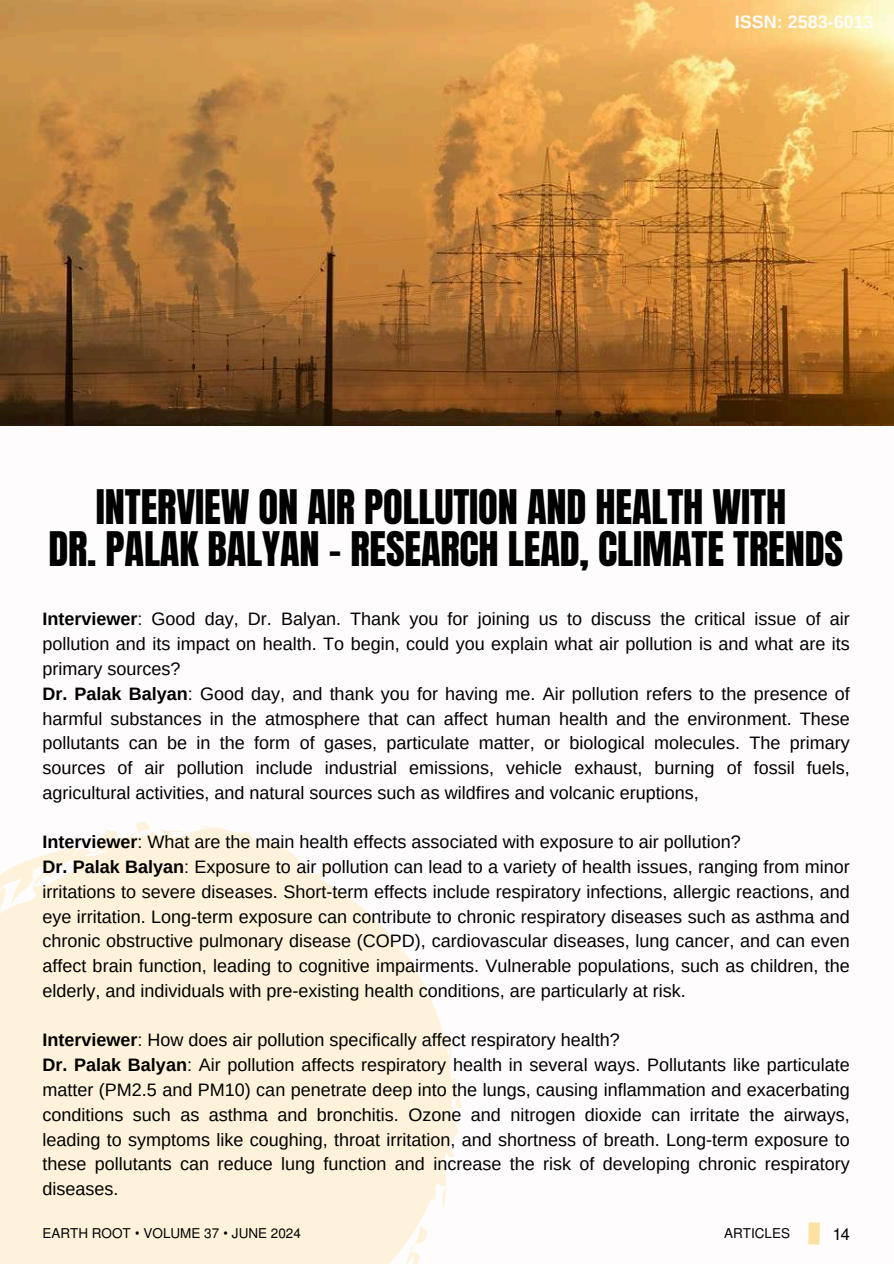
<style>
.page{position:relative;width:894px;height:1264px;background:#fff}
.page>*{position:absolute;margin:0;border:0;box-sizing:border-box;transform-origin:0 0}
.t1{font:40.5px/41.7px "Anton";letter-spacing:-.005em;color:#000;text-align:center}
.t2{font:18px/24.8px "Arimo";color:#000}
.t3{font:700 18px "Arimo";color:#fffcfd}
.t4{font:16.5px "Mukti";color:#000}
.t5{font:13.5px "Mukti";color:#000}
.s1{font-weight:700}
.s2{font-family:"Noto Sans"}
</style>
<div class="page">
<svg style="left:808px;top:1222px;width:12px;height:23px"></svg>
<img style="left:0;top:0;width:893px;height:425px">
<svg style="left:136px;top:822px;width:13px;height:5px"></svg>
<svg style="left:0;top:827px;width:462px;height:436px;background:#fef3df"></svg>
<p class="t3" style="left:734px;top:12px;width:140px">ISSN: 2583-6013</p>
<h1 class="t1" style="left:48px;top:487px;width:796px">INTERVIEW ON AIR POLLUTION AND HEALTH WITH<br>DR. PALAK BALYAN - RESEARCH LEAD, CLIMATE TRENDS</h1>
<p class="t2" style="left:42px;top:607px;width:808px"><span class="s1">Interviewer</span>: Good day, Dr. Balyan. Thank you for joining us to discuss the critical issue of air pollution and its impact on health. To begin, could you explain what air pollution is and what are its primary sources?<br><span class="s1">Dr. Palak Balyan</span>: Good day, and thank you for having me. Air pollution refers to the presence of harmful substances in the atmosphere that can affect human health and the environment. These pollutants can be in the form of gases, particulate matter, or biological molecules. The primary sources of air pollution include industrial emissions, vehicle exhaust, burning of fossil fuels, agricultural activities, and natural sources such as wildfires and volcanic eruptions,</p>
<p class="t2" style="left:42px;top:829px;width:808px"><span class="s1">Interviewer</span>: What are the main health effects associated with exposure to air pollution?<br><span class="s1">Dr. Palak Balyan</span>: Exposure to air pollution can lead to a variety of health issues, ranging from minor irritations to severe diseases. Short-term effects include respiratory infections, allergic reactions, and eye irritation. Long-term exposure can contribute to chronic respiratory diseases such as asthma and chronic obstructive pulmonary disease (COPD), cardiovascular diseases, lung cancer, and can even affect brain function, leading to cognitive impairments. Vulnerable populations, such as children, the elderly, and individuals with pre-existing health conditions, are particularly at risk.</p>
<p class="t2" style="left:42px;top:1027px;width:808px"><span class="s1">Interviewer</span>: How does air pollution specifically affect respiratory health?<br><span class="s1">Dr. Palak Balyan</span>: Air pollution affects respiratory health in several ways. Pollutants like particulate matter (PM2.5 and PM10) can penetrate deep into the lungs, causing inflammation and exacerbating conditions such as asthma and bronchitis. Ozone and nitrogen dioxide can irritate the airways, leading to symptoms like coughing, throat irritation, and shortness of breath. Long-term exposure to these pollutants can reduce lung function and increase the risk of developing chronic respiratory diseases.</p>
<p class="t5" style="left:42px;top:1223px;width:260px">EARTH ROOT <span class="s2">•</span> VOLUME 37 <span class="s2">•</span> JUNE 2024</p>
<p class="t5" style="left:724px;top:1223px;width:67px">ARTICLES</p>
<p class="t4" style="left:832px;top:1222px;width:18px">14</p>
</div>
